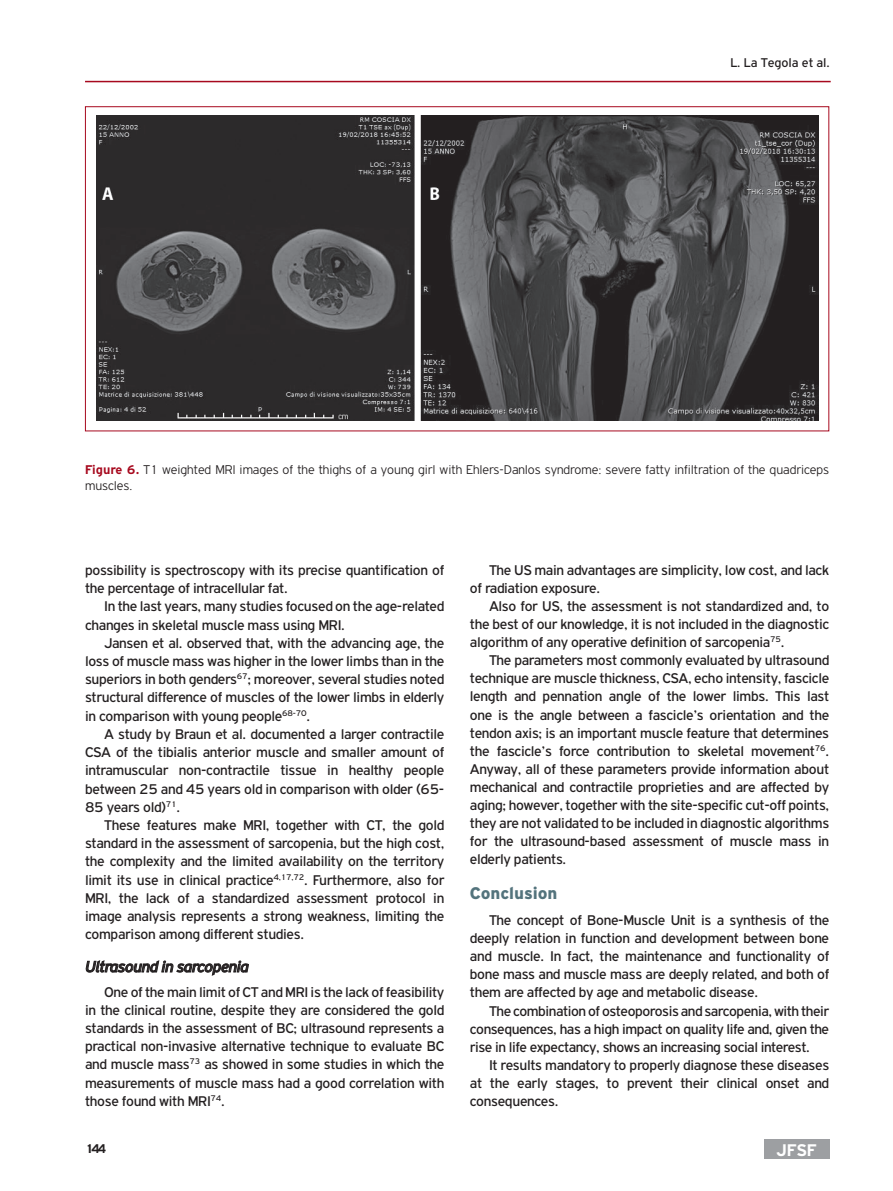
<style>
.page{position:relative;width:893px;height:1191px;background:#fff}
.page>*{position:absolute;margin:0;border:0;box-sizing:border-box;transform-origin:0 0}
.t1{font:900 18px "PF Highway Gothic";color:#53737c}
.t2{font:700 18px "PF Highway Gothic";color:#fff}
.t3{font:italic 16.5px "PF Highway Gothic";letter-spacing:-.02em;color:#231f20}
.t4{font:15px/18.1px "PF Highway Gothic";letter-spacing:-.02em;color:#231f20;text-align:justify}
.t5{font:300 13.5px/16.2px "PF Highway Gothic";color:#231f20}
.t6{font:13.5px "PF Highway Gothic";color:#231f20}
.t7{font:700 13.5px "PF Highway Gothic";color:#231f20}
.s1{font-weight:700;color:#a7091e}
</style>
<div class="page">
<div style="left:764px;top:1139px;width:65px;height:19px;background:#9d9fa2"></div>
<hr style="left:85px;top:81px;width:746px;height:1px;background:#a7091e">
<svg style="left:86px;top:960px;width:163px;height:15px"></svg>
<img style="left:96px;top:116px;width:722px;height:304px">
<p class="t6" style="left:730px;top:56px;width:101px">L. La Tegola et al.</p>
<p class="t5" style="left:85px;top:461px;width:746px"><span class="s1">Figure 6.</span> T1 weighted MRI images of the thighs of a young girl with Ehlers-Danlos syndrome: severe fatty infiltration of the quadriceps muscles.</p>
<p class="t4" style="left:85px;top:561px;width:361px">possibility is spectroscopy with its precise quantification of the percentage of intracellular fat.</p>
<p class="t4" style="left:85px;top:597px;width:361px;text-indent:19px">In the last years, many studies focused on the age-related changes in skeletal muscle mass using MRI.</p>
<p class="t4" style="left:85px;top:634px;width:361px;text-indent:19px">Jansen et al. observed that, with the advancing age, the loss of muscle mass was higher in the lower limbs than in the superiors in both genders<sup>67</sup>; moreover, several studies noted structural difference of muscles of the lower limbs in elderly in comparison with young people<sup>68-70</sup>.</p>
<p class="t4" style="left:85px;top:725px;width:361px;text-indent:19px">A study by Braun et al. documented a larger contractile CSA of the tibialis anterior muscle and smaller amount of intramuscular non-contractile tissue in healthy people between 25 and 45 years old in comparison with older (65- 85 years old)<sup>71</sup>.</p>
<p class="t4" style="left:85px;top:816px;width:361px;text-indent:19px">These features make MRI, together with CT, the gold standard in the assessment of sarcopenia, but the high cost, the complexity and the limited availability on the territory limit its use in clinical practice<sup>4,17,72</sup>. Furthermore, also for MRI, the lack of a standardized assessment protocol in image analysis represents a strong weakness, limiting the comparison among different studies.</p>
<p class="t3" style="left:85px;top:957px;width:165px">Ultrasound in sarcopenia</p>
<p class="t4" style="left:85px;top:982px;width:361px;text-indent:19px">One of the main limit of CT and MRI is the lack of feasibility in the clinical routine, despite they are considered the gold standards in the assessment of BC; ultrasound represents a practical non-invasive alternative technique to evaluate BC and muscle mass<sup>73</sup> as showed in some studies in which the measurements of muscle mass had a good correlation with those found with MRI<sup>74</sup>.</p>
<p class="t4" style="left:470px;top:561px;width:361px;text-indent:19px">The US main advantages are simplicity, low cost, and lack of radiation exposure.</p>
<p class="t4" style="left:470px;top:597px;width:361px;text-indent:19px">Also for US, the assessment is not standardized and, to the best of our knowledge, it is not included in the diagnostic algorithm of any operative definition of sarcopenia<sup>75</sup>.</p>
<p class="t4" style="left:470px;top:651px;width:361px;text-indent:19px">The parameters most commonly evaluated by ultrasound technique are muscle thickness, CSA, echo intensity, fascicle length and pennation angle of the lower limbs. This last one is the angle between a fascicle’s orientation and the tendon axis; is an important muscle feature that determines the fascicle’s force contribution to skeletal movement<sup>76</sup>.<br>Anyway, all of these parameters provide information about mechanical and contractile proprieties and are affected by aging; however, together with the site-specific cut-off points, they are not validated to be included in diagnostic algorithms for the ultrasound-based assessment of muscle mass in elderly patients.</p>
<p class="t1" style="left:470px;top:882px;width:89px">Conclusion</p>
<p class="t4" style="left:470px;top:911px;width:361px;text-indent:19px">The concept of Bone-Muscle Unit is a synthesis of the deeply relation in function and development between bone and muscle. In fact, the maintenance and functionality of bone mass and muscle mass are deeply related, and both of them are affected by age and metabolic disease.</p>
<p class="t4" style="left:470px;top:1001px;width:361px;text-indent:19px">The combination of osteoporosis and sarcopenia, with their consequences, has a high impact on quality life and, given the rise in life expectancy, shows an increasing social interest.</p>
<p class="t4" style="left:470px;top:1055px;width:361px;text-indent:19px">It results mandatory to properly diagnose these diseases at the early stages, to prevent their clinical onset and consequences.</p>
<p class="t7" style="left:85px;top:1140px;width:23px">144</p>
<p class="t2" style="left:776px;top:1140px;width:42px">JFSF</p>
</div>
